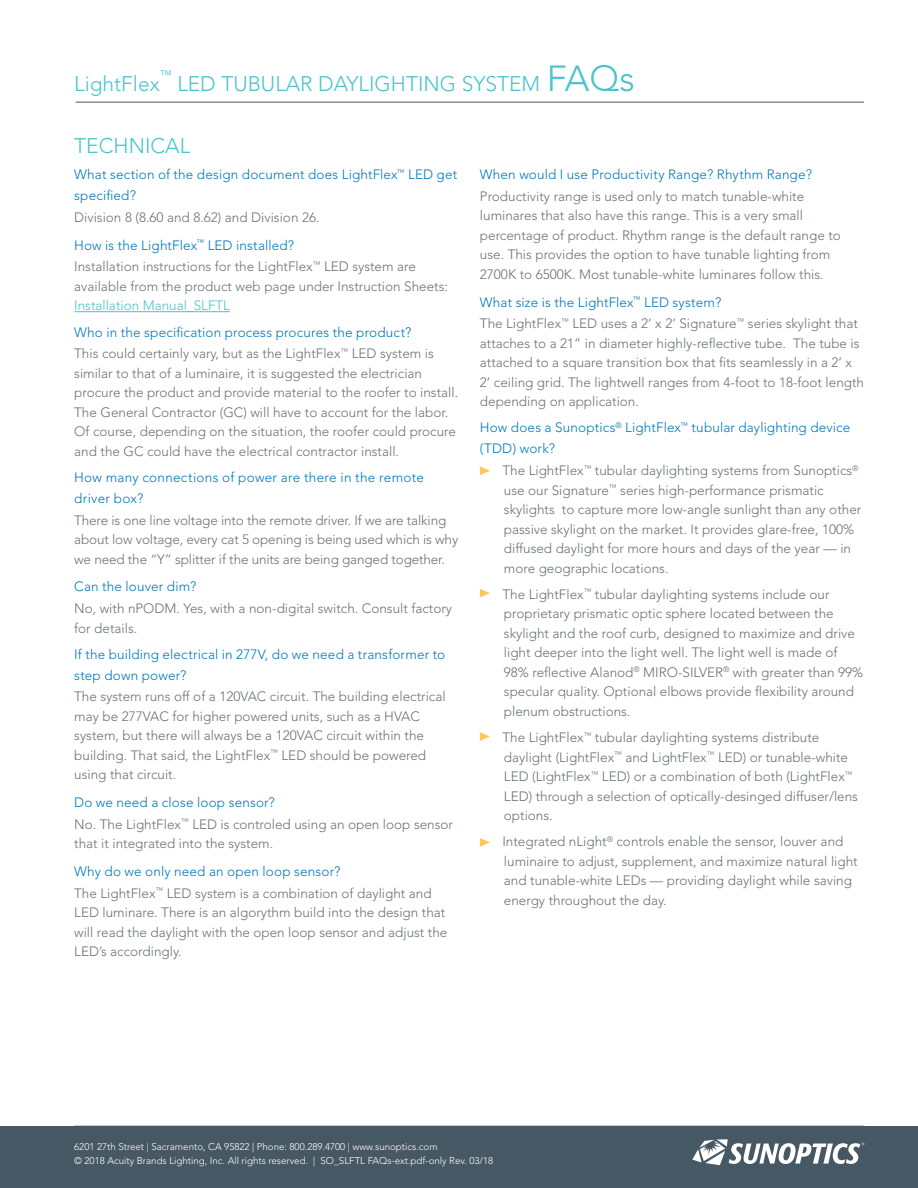
<style>
.page{position:relative;width:918px;height:1188px;background:#fff}
.page>*{position:absolute;margin:0;border:0;box-sizing:border-box;transform-origin:0 0}
.t1{font:300 21px "Avenir";color:#4ac3cc}
.t2{font:300 13.5px/19.5px "Avenir";color:#697379}
.t3{font:300 13.5px/21px "Avenir";letter-spacing:.015em;color:#0079b9}
.t4{font:300 12.3px "Avenir";color:#4ac3cc}
.t5{font:300 9.75px/13.5px "Avenir";color:#fff}
.s1{font-size:36px}
.s2{color:#4ac3cc}
</style>
<div class="page">
<div style="left:0;top:1126px;width:918px;height:62px;background:#475865"></div>
<svg style="left:692px;top:1139px;width:172px;height:26px"></svg>
<hr style="left:76px;top:102px;width:788px;height:1px;background:#475865">
<svg style="left:480px;top:466px;width:10px;height:9px"></svg>
<svg style="left:480px;top:589px;width:10px;height:8px"></svg>
<svg style="left:480px;top:732px;width:10px;height:9px"></svg>
<svg style="left:480px;top:838px;width:10px;height:9px"></svg>
<hr style="left:74px;top:311px;width:156px;height:1px;background:#4ac3cc">
<p class="t4" style="left:160px;top:68px;width:14px">™</p>
<p class="t1" style="left:177px;top:71px;width:459px">LED TUBULAR DAYLIGHTING SYSTEM <span class="s1">FAQs</span></p>
<p class="t1" style="left:74px;top:71px;width:87px">LightFlex</p>
<p class="t1" style="left:74px;top:133px;width:117px">TECHNICAL</p>
<p class="t3" style="left:74px;top:164px;width:384px">What section of the design document does LightFlex<sup>™</sup> LED get specified?</p>
<p class="t2" style="left:74px;top:208px;width:247px">Division 8 (8.60 and 8.62) and Division 26.</p>
<p class="t3" style="left:74px;top:235px;width:221px">How is the LightFlex<sup>™</sup> LED installed?</p>
<p class="t2" style="left:74px;top:257px;width:375px">Installation instructions for the LightFlex<sup>™</sup> LED system are available from the product web page under Instruction Sheets:<br><span class="s2">Installation Manual_SLFTL</span></p>
<p class="t3" style="left:74px;top:321px;width:339px">Who in the specification process procures the product?</p>
<p class="t2" style="left:74px;top:344px;width:385px">This could certainly vary, but as the LightFlex<sup>™</sup> LED system is similar to that of a luminaire, it is suggested the electrician procure the product and provide material to the roofer to install.<br>The General Contractor (GC) will have to account for the labor.<br>Of course, depending on the situation, the roofer could procure and the GC could have the electrical contractor install.</p>
<p class="t3" style="left:74px;top:467px;width:351px">How many connections of power are there in the remote driver box?</p>
<p class="t2" style="left:74px;top:510px;width:386px">There is one line voltage into the remote driver. If we are talking about low voltage, every cat 5 opening is being used which is why we need the “Y” splitter if the units are being ganged together.</p>
<p class="t3" style="left:74px;top:576px;width:124px">Can the louver dim?</p>
<p class="t2" style="left:74px;top:599px;width:379px">No, with nPODM. Yes, with a non-digital switch. Consult factory for details.</p>
<p class="t3" style="left:74px;top:644px;width:373px">If the building electrical in 277V, do we need a transformer to step down power?</p>
<p class="t2" style="left:74px;top:687px;width:373px">The system runs off of a 120VAC circuit. The building electrical may be 277VAC for higher powered units, such as a HVAC system, but there will always be a 120VAC circuit within the building. That said, the LightFlex<sup>™</sup> LED should be powered using that circuit.</p>
<p class="t3" style="left:74px;top:792px;width:202px">Do we need a close loop sensor?</p>
<p class="t2" style="left:74px;top:815px;width:380px">No. The LightFlex<sup>™</sup> LED is controled using an open loop sensor that it integrated into the system.</p>
<p class="t3" style="left:74px;top:861px;width:268px">Why do we only need an open loop sensor?</p>
<p class="t2" style="left:74px;top:883px;width:375px">The LightFlex<sup>™</sup> LED system is a combination of daylight and LED luminare. There is an algorythm build into the design that will read the daylight with the open loop sensor and adjust the LED’s accordingly.</p>
<p class="t3" style="left:480px;top:164px;width:334px">When would I use Productivity Range? Rhythm Range?</p>
<p class="t2" style="left:480px;top:186px;width:362px">Productivity range is used only to match tunable-white luminares that also have this range. This is a very small percentage of product. Rhythm range is the default range to use. This provides the option to have tunable lighting from 2700K to 6500K. Most tunable-white luminares follow this.</p>
<p class="t3" style="left:480px;top:291px;width:243px">What size is the LightFlex<sup>™</sup> LED system?</p>
<p class="t2" style="left:480px;top:314px;width:386px">The LightFlex<sup>™</sup> LED uses a 2’ x 2’ Signature<sup>™</sup> series skylight that attaches to a 21” in diameter highly-reflective tube. The tube is attached to a square transition box that fits seamlessly in a 2’ x 2’ ceiling grid. The lightwell ranges from 4-foot to 18-foot length depending on application.</p>
<p class="t3" style="left:480px;top:417px;width:372px">How does a Sunoptics<sup>®</sup> LightFlex<sup>™</sup> tubular daylighting device (TDD) work?</p>
<p class="t2" style="left:502px;top:461px;width:360px">The LightFlex<sup>™</sup> tubular daylighting systems from Sunoptics<sup>® </sup>use our Signature<sup>™</sup> series high-performance prismatic skylights to capture more low-angle sunlight than any other passive skylight on the market. It provides glare-free, 100% diffused daylight for more hours and days of the year — in more geographic locations.</p>
<p class="t2" style="left:502px;top:584px;width:362px">The LightFlex<sup>™</sup> tubular daylighting systems include our proprietary prismatic optic sphere located between the skylight and the roof curb, designed to maximize and drive light deeper into the light well. The light well is made of 98% reflective Alanod<sup>®</sup> MIRO-SILVER<sup>®</sup> with greater than 99% specular quality. Optional elbows provide flexibility around plenum obstructions.</p>
<p class="t2" style="left:502px;top:728px;width:357px">The LightFlex<sup>™</sup> tubular daylighting systems distribute daylight (LightFlex<sup>™</sup> and LightFlex<sup>™</sup> LED) or tunable-white LED (LightFlex<sup>™</sup> LED) or a combination of both (LightFlex<sup>™ </sup>LED) through a selection of optically-desinged diffuser/lens options.</p>
<p class="t2" style="left:502px;top:832px;width:357px">Integrated nLight<sup>®</sup> controls enable the sensor, louver and luminaire to adjust, supplement, and maximize natural light and tunable-white LEDs — providing daylight while saving energy throughout the day.</p>
<p class="t5" style="left:74px;top:1140px;width:421px">6201 27th Street | Sacramento, CA 95822 | Phone: 800.289.4700 | www.sunoptics.com<br>© 2018 Acuity Brands Lighting, Inc. All rights reserved. | SO_SLFTL FAQs-ext.pdf-only Rev. 03/18</p>
</div>
